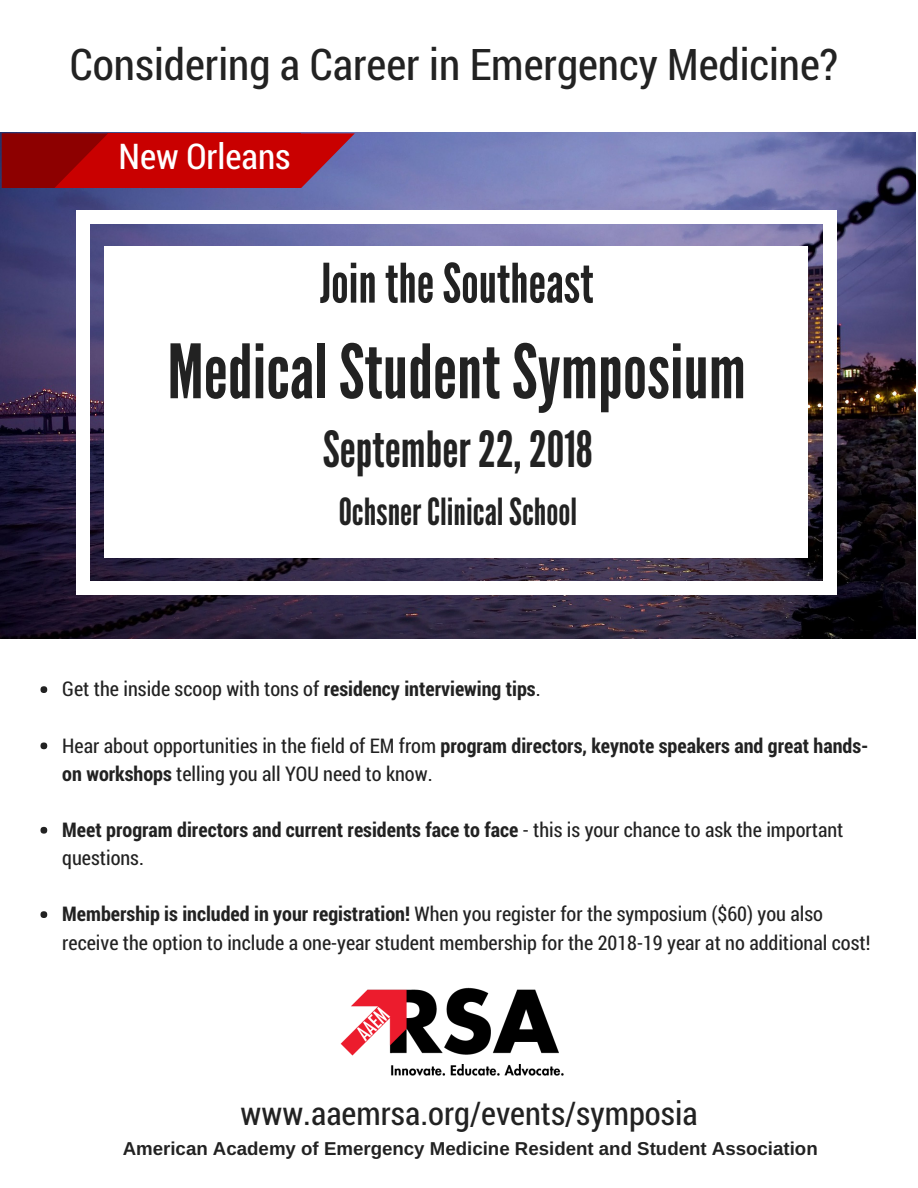
<style>
.page{position:relative;width:918px;height:1188px;background:#fff}
.page>*{position:absolute;margin:0;border:0;box-sizing:border-box;transform-origin:0 0}
.t1{font:74.7px "League Gothic";color:#222}
.t2{font:54.3px "League Gothic";color:#222}
.t3{font:49.8px "League Gothic";color:#222}
.t4{font:43.65px "Roboto Condensed";color:#222}
.t5{font:37.35px "League Gothic";color:#222}
.t6{font:35.4px "Roboto Condensed";color:#fff}
.t7{font:32.7px "Roboto Condensed";color:#222}
.t8{font:20.25px/28.2px "Roboto Condensed";color:#222}
.t9{font:700 20.25px/28.2px "Roboto Condensed";color:#222}
.t10{font:700 18.75px "Arimo";color:#222}
.s1{font-weight:700}
.s2{font-weight:400}
</style>
<div class="page">
<img style="left:0;top:133px;width:916px;height:506px">
<div style="left:108px;top:133px;width:193px;height:55px;background:#c90000"></div>
<svg style="left:301px;top:133px;width:54px;height:55px;background:#98395a"></svg>
<svg style="left:2px;top:133px;width:106px;height:55px;background:#9b0000"></svg>
<div style="left:105px;top:246px;width:703px;height:312px;background:#fff"></div>
<div style="left:823px;top:581px;width:13px;height:13px;background:#fff"></div>
<div style="left:76px;top:223px;width:13px;height:359px;background:#fff"></div>
<div style="left:76px;top:581px;width:13px;height:13px;background:#fff"></div>
<div style="left:823px;top:223px;width:13px;height:359px;background:#fff"></div>
<div style="left:89px;top:581px;width:735px;height:13px;background:#fff"></div>
<div style="left:823px;top:210px;width:13px;height:13px;background:#fff"></div>
<div style="left:76px;top:210px;width:13px;height:13px;background:#fff"></div>
<div style="left:89px;top:210px;width:735px;height:13px;background:#fff"></div>
<img style="left:340px;top:987px;width:224px;height:89px">
<div style="left:40px;top:686px;width:7px;height:7px;background:#222;border-radius:50%"></div>
<div style="left:40px;top:742px;width:7px;height:7px;background:#222;border-radius:50%"></div>
<div style="left:40px;top:827px;width:7px;height:7px;background:#222;border-radius:50%"></div>
<div style="left:40px;top:911px;width:7px;height:7px;background:#222;border-radius:50%"></div>
<h3 class="t4" style="left:70px;top:34px;width:770px">Considering a Career in Emergency Medicine?</h3>
<h3 class="t6" style="left:118px;top:132px;width:174px">New Orleans</h3>
<h2 class="t2" style="left:320px;top:252px;width:275px">JointheSoutheast</h2>
<h1 class="t1" style="left:168px;top:328px;width:580px">MedicalStudentSymposium</h1>
<h3 class="t3" style="left:323px;top:420px;width:272px">September22,2018</h3>
<h3 class="t5" style="left:339px;top:490px;width:240px">OchsnerClinicalSchool</h3>
<p class="t8" style="left:62px;top:674px;width:480px">Get the inside scoop with tons of <span class="s1">residency interviewing tips</span>.</p>
<p class="t8" style="left:62px;top:731px;width:808px">Hear about opportunities in the field of EM from <span class="s1">program directors, keynote speakers and great hands&shy;on workshops</span> telling you all YOU need to know.</p>
<p class="t9" style="left:62px;top:815px;width:783px">Meet program directors and current residents face to face <span class="s2">- this is your chance to ask the important questions.</span></p>
<p class="t8" style="left:62px;top:899px;width:810px"><span class="s1">Membership is included in your registration!</span> When you register for the symposium ($60) you also receive the option to include a one-year student membership for the 2018-19 year at no additional cost!</p>
<h3 class="t7" style="left:241px;top:1091px;width:459px">www.aaemrsa.org/events/symposia</h3>
<p class="t10" style="left:123px;top:1138px;width:697px">American Academy of Emergency Medicine Resident and Student Association</p>
</div>
